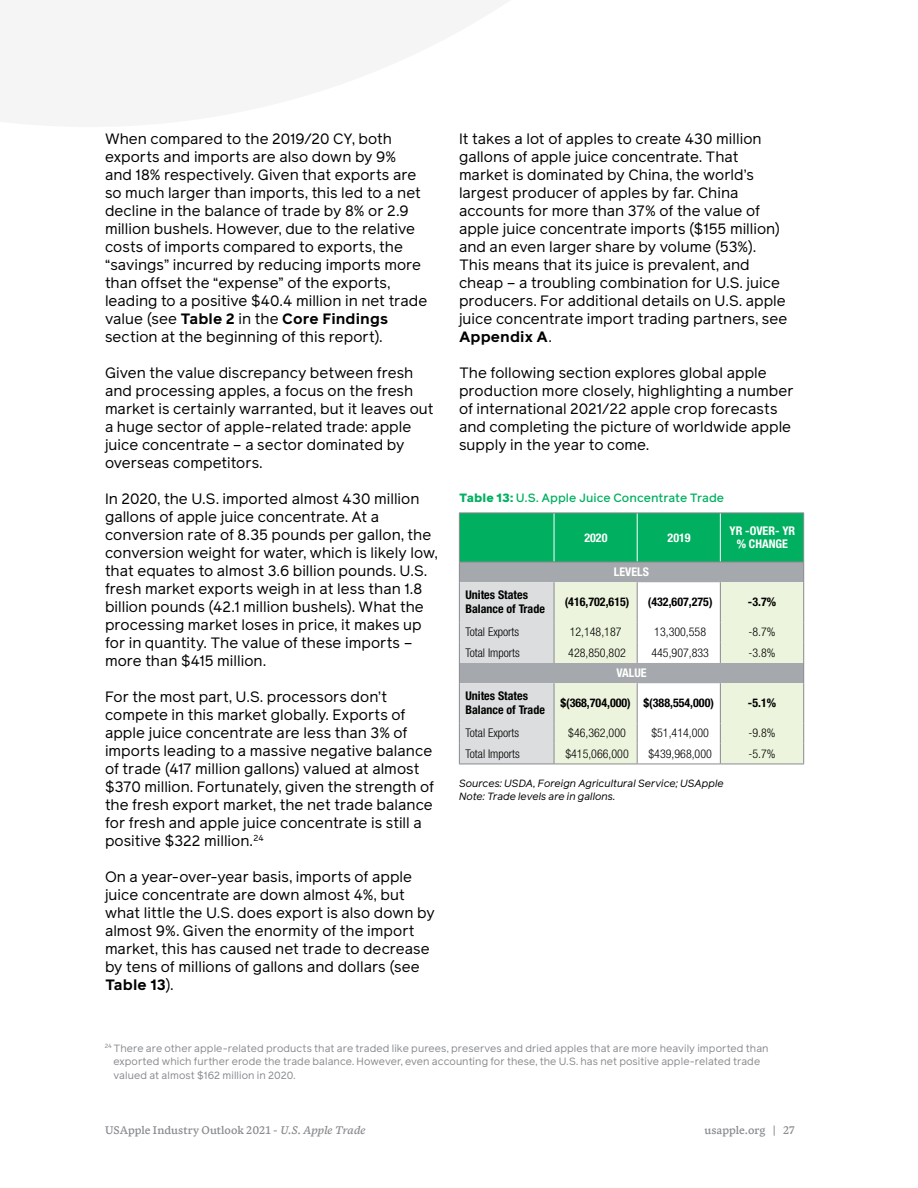
<style>
.page{position:relative;width:918px;height:1188px;background:#fff}
.page>*{position:absolute;margin:0;border:0;box-sizing:border-box;transform-origin:0 0}
.t1{font:15px/18px "Reader Pro";color:#000}
.t2{font:300 condensed 12px "Helvetica Neue LT Std";color:#000}
.t3{font:700 condensed 12px/13.5px "Helvetica Neue LT Std";color:#000}
.t4{font:500 12px "Blanco";color:#878a8f}
.t5{font:500 12px "Reader Pro";color:#00b060}
.t6{font:700 condensed 12px/13.5px "Helvetica Neue LT Std";color:#fff;text-align:center}
.t7{font:10.5px/13.5px "Reader Pro";letter-spacing:.005em;color:#878a8f}
.t8{font:italic 10.5px/13.5px "Reader Pro";letter-spacing:.005em;color:#000}
.s1{font-weight:700}
.s2{font-weight:900}
.s3{font-style:italic}
</style>
<div class="page">
<svg style="left:459px;top:513px;width:345px;height:251px;background:#b3d7c2"></svg>
<hr style="left:803px;top:513px;width:1px;height:49px;background:#878a8f">
<hr style="left:459px;top:764px;width:95px;height:1px;background:#878a8f">
<hr style="left:554px;top:764px;width:83px;height:1px;background:#878a8f">
<hr style="left:637px;top:764px;width:83px;height:1px;background:#878a8f">
<hr style="left:720px;top:764px;width:84px;height:1px;background:#878a8f">
<hr style="left:459px;top:562px;width:95px;height:1px;background:#878a8f">
<hr style="left:554px;top:562px;width:83px;height:1px;background:#878a8f">
<hr style="left:637px;top:562px;width:83px;height:1px;background:#878a8f">
<hr style="left:720px;top:562px;width:84px;height:1px;background:#878a8f">
<p class="t1" style="left:105px;top:129px;width:324px">When compared to the 2019/20 CY, both exports and imports are also down by 9%<br>and 18% respectively. Given that exports are so much larger than imports, this led to a net decline in the balance of trade by 8% or 2.9 million bushels. However, due to the relative costs of imports compared to exports, the “savings” incurred by reducing imports more than offset the “expense” of the exports, leading to a positive $40.4 million in net trade value (see <span class="s1">Table 2</span> in the <span class="s1">Core Findings </span>section at the beginning of this report).</p>
<p class="t1" style="left:105px;top:363px;width:330px">Given the value discrepancy between fresh and processing apples, a focus on the fresh market is certainly warranted, but it leaves out a huge sector of apple-related trade: apple juice concentrate – a sector dominated by overseas competitors.</p>
<p class="t1" style="left:105px;top:489px;width:334px">In 2020, the U.S. imported almost 430 million gallons of apple juice concentrate. At a conversion rate of 8.35 pounds per gallon, the conversion weight for water, which is likely low, that equates to almost 3.6 billion pounds. U.S. fresh market exports weigh in at less than 1.8 billion pounds (42.1 million bushels). What the processing market loses in price, it makes up for in quantity. The value of these imports – more than $415 million.</p>
<p class="t1" style="left:105px;top:687px;width:331px">For the most part, U.S. processors don’t compete in this market globally. Exports of apple juice concentrate are less than 3% of imports leading to a massive negative balance of trade (417 million gallons) valued at almost $370 million. Fortunately, given the strength of the fresh export market, the net trade balance for fresh and apple juice concentrate is still a positive $322 million.<sup>24</sup></p>
<p class="t1" style="left:105px;top:867px;width:331px">On a year-over-year basis, imports of apple juice concentrate are down almost 4%, but what little the U.S. does export is also down by almost 9%. Given the enormity of the import market, this has caused net trade to decrease by tens of millions of gallons and dollars (see <span class="s1">Table 13</span>).</p>
<p class="t1" style="left:459px;top:129px;width:330px">It takes a lot of apples to create 430 million gallons of apple juice concentrate. That market is dominated by China, the world’s largest producer of apples by far. China accounts for more than 37% of the value of apple juice concentrate imports ($155 million) and an even larger share by volume (53%).<br>This means that its juice is prevalent, and cheap – a troubling combination for U.S. juice producers. For additional details on U.S. apple juice concentrate import trading partners, see <span class="s1">Appendix A</span>.</p>
<p class="t1" style="left:459px;top:363px;width:336px">The following section explores global apple production more closely, highlighting a number of international 2021/22 apple crop forecasts and completing the picture of worldwide apple supply in the year to come.</p>
<p class="t5" style="left:459px;top:489px;width:267px"><span class="s2">Table 13:</span> U.S. Apple Juice Concentrate Trade</p>
<p class="t6" style="left:584px;top:531px;width:25px">2020</p>
<p class="t6" style="left:668px;top:531px;width:25px">2019</p>
<p class="t6" style="left:729px;top:524px;width:67px">YR -OVER- YR % CHANGE</p>
<p class="t6" style="left:614px;top:565px;width:37px">LEVELS</p>
<p class="t3" style="left:465px;top:588px;width:81px">Unites States<br>Balance of Trade</p>
<p class="t3" style="left:565px;top:595px;width:66px">(416,702,615)</p>
<p class="t3" style="left:648px;top:595px;width:66px">(432,607,275)</p>
<p class="t3" style="left:748px;top:595px;width:30px">-3.7%</p>
<p class="t2" style="left:465px;top:625px;width:55px">Total Exports</p>
<p class="t2" style="left:570px;top:625px;width:53px">12,148,187</p>
<p class="t2" style="left:654px;top:625px;width:53px">13,300,558</p>
<p class="t2" style="left:749px;top:625px;width:29px">-8.7%</p>
<p class="t2" style="left:465px;top:645px;width:56px">Total Imports</p>
<p class="t2" style="left:568px;top:645px;width:59px">428,850,802</p>
<p class="t2" style="left:651px;top:645px;width:59px">445,907,833</p>
<p class="t2" style="left:749px;top:645px;width:29px">-3.8%</p>
<p class="t6" style="left:616px;top:666px;width:32px">VALUE</p>
<p class="t3" style="left:465px;top:689px;width:81px">Unites States<br>Balance of Trade</p>
<p class="t3" style="left:560px;top:696px;width:155px">$(368,704,000) $(388,554,000)</p>
<p class="t3" style="left:748px;top:696px;width:30px">-5.1%</p>
<p class="t2" style="left:465px;top:726px;width:55px">Total Exports</p>
<p class="t2" style="left:568px;top:726px;width:59px">$46,362,000</p>
<p class="t2" style="left:651px;top:726px;width:59px">$51,414,000</p>
<p class="t2" style="left:749px;top:726px;width:29px">-9.8%</p>
<p class="t2" style="left:465px;top:746px;width:56px">Total Imports</p>
<p class="t2" style="left:565px;top:746px;width:65px">$415,066,000</p>
<p class="t2" style="left:649px;top:746px;width:65px">$439,968,000</p>
<p class="t2" style="left:749px;top:746px;width:29px">-5.7%</p>
<p class="t8" style="left:459px;top:776px;width:266px">Sources: USDA, Foreign Agricultural Service; USApple<br>Note: Trade levels are in gallons.</p>
<p class="t7" style="left:113px;top:1041px;width:657px;text-indent:-9px"><sup>24</sup> There are other apple-related products that are traded like purees, preserves and dried apples that are more heavily imported than exported which further erode the trade balance. However, even accounting for these, the U.S. has net positive apple-related trade valued at almost $162 million in 2020.</p>
<p class="t4" style="left:105px;top:1122px;width:262px">USApple Industry Outlook 2021 - <span class="s3">U.S. Apple Trade</span></p>
<p class="t4" style="left:704px;top:1122px;width:92px">usapple.org | 27</p>
</div>
